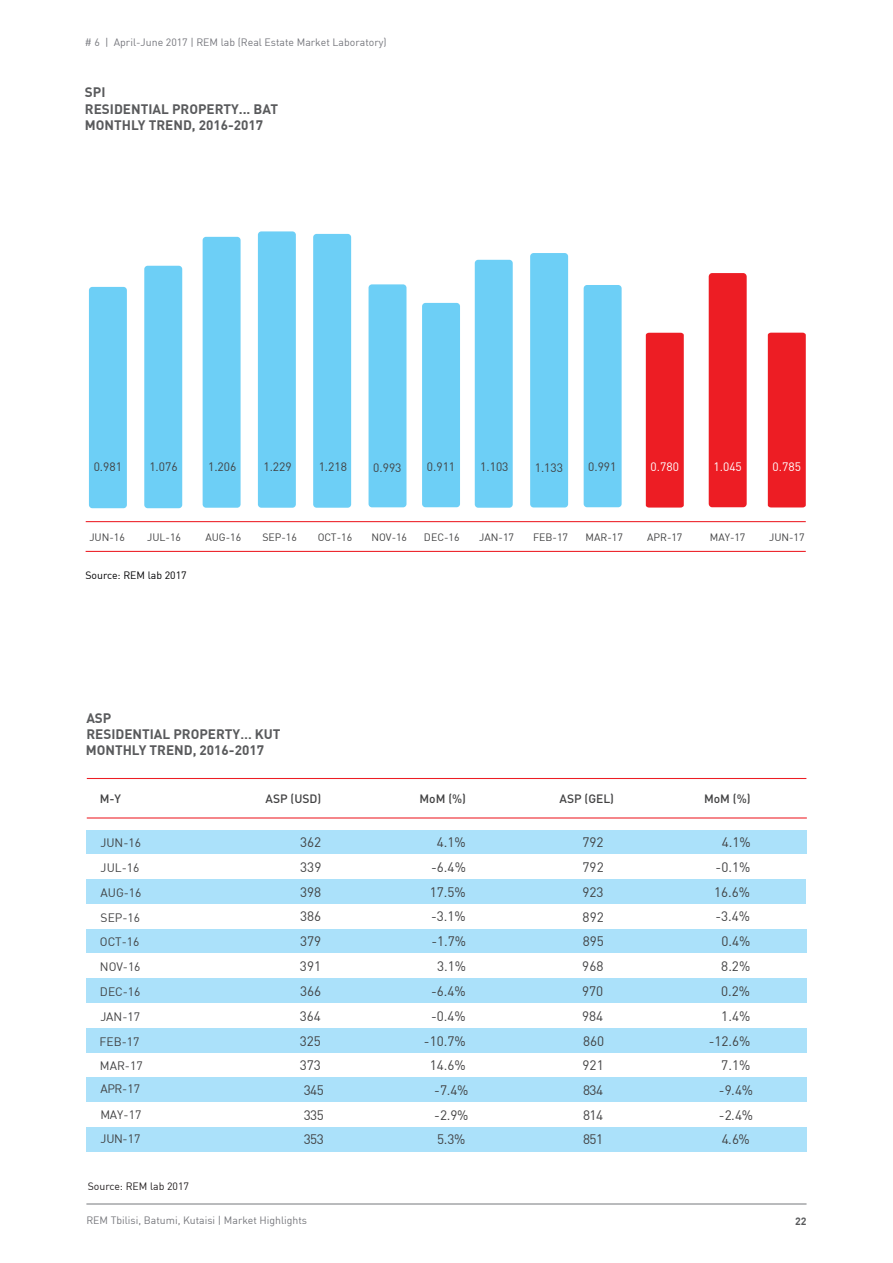
<style>
.page{position:relative;width:893px;height:1263px;background:#fff}
.page>*{position:absolute;margin:0;border:0;box-sizing:border-box;transform-origin:0 0}
.t1{font:13.5px "TBC Din Mtavruli";color:#414142}
.t2{font:700 13.5px/16.2px "TBC Din Mtavruli";color:#595a5c}
.t3{font:12px "TBC Din Mtavruli";color:#414142}
.t4{font:500 12px "TBC Din Mtavruli";color:#414142}
.t5{font:12px "TBC Din Mtavruli";color:#fff}
.t6{font:10.5px "TBC Din Mtavruli";color:#414142}
.t7{font:10.5px "TBC Din Mtavruli";color:#76777d}
.t8{font:10.5px "TBC Din Mtavruli";color:#76777c}
.t9{font:10.5px "TBC Din Mtavruli";color:#231f20}
.t10{font:10.5px "TBC Din Mtavruli";color:#010103}
.t11{font:700 10.5px "TBC Din Mtavruli";color:#595a5c}
</style>
<div class="page">
<hr style="left:86px;top:1203px;width:720px;height:1px;background:#939598">
<div style="left:87px;top:1028px;width:720px;height:25px;background:#abe1fa"></div>
<div style="left:87px;top:1077px;width:720px;height:25px;background:#abe1fa"></div>
<div style="left:86px;top:830px;width:720px;height:24px;background:#abe1fa"></div>
<div style="left:86px;top:879px;width:720px;height:25px;background:#abe1fa"></div>
<div style="left:86px;top:929px;width:720px;height:24px;background:#abe1fa"></div>
<div style="left:86px;top:978px;width:720px;height:25px;background:#abe1fa"></div>
<hr style="left:87px;top:778px;width:719px;height:1px;background:#ed1d24">
<hr style="left:87px;top:817px;width:720px;height:1px;background:#ed1d24">
<div style="left:86px;top:1127px;width:720px;height:25px;background:#abe1fa"></div>
<div style="left:203px;top:237px;width:38px;height:271px;background:#6dcff6;border-radius:3px"></div>
<div style="left:144px;top:266px;width:38px;height:242px;background:#6dcff6;border-radius:3px"></div>
<div style="left:89px;top:287px;width:38px;height:221px;background:#6dcff6;border-radius:3px"></div>
<hr style="left:86px;top:551px;width:720px;height:1px;background:#ed1d24">
<hr style="left:86px;top:521px;width:720px;height:1px;background:#ed1d24">
<div style="left:258px;top:231px;width:38px;height:277px;background:#6dcff6;border-radius:3px"></div>
<div style="left:313px;top:234px;width:38px;height:274px;background:#6dcff6;border-radius:3px"></div>
<div style="left:369px;top:284px;width:37px;height:223px;background:#6dcff6;border-radius:3px"></div>
<div style="left:422px;top:303px;width:38px;height:204px;background:#6dcff6;border-radius:3px"></div>
<div style="left:475px;top:260px;width:38px;height:248px;background:#6dcff6;border-radius:3px"></div>
<div style="left:530px;top:253px;width:38px;height:254px;background:#6dcff6;border-radius:3px"></div>
<div style="left:768px;top:333px;width:38px;height:174px;background:#ed1d24"></div>
<div style="left:646px;top:333px;width:38px;height:175px;background:#ed1d24"></div>
<div style="left:584px;top:285px;width:38px;height:222px;background:#6dcff6;border-radius:3px"></div>
<div style="left:709px;top:273px;width:38px;height:234px;background:#ed1d24;border-radius:4px"></div>
<p class="t7" style="left:85px;top:36px;width:303px"># 6 | April-June 2017 | REM lab (Real Estate Market Laboratory)</p>
<p class="t2" style="left:85px;top:84px;width:195px">SPI<br>RESIDENTIAL PROPERTY... BAT<br>MONTHLY TREND, 2016-2017</p>
<p class="t3" style="left:94px;top:459px;width:30px">0.981</p>
<p class="t3" style="left:149px;top:459px;width:30px">1.076</p>
<p class="t3" style="left:208px;top:459px;width:30px">1.206</p>
<p class="t3" style="left:263px;top:459px;width:30px">1.229</p>
<p class="t3" style="left:319px;top:459px;width:30px">1.218</p>
<p class="t3" style="left:373px;top:460px;width:30px">0.993</p>
<p class="t3" style="left:427px;top:459px;width:30px">0.911</p>
<p class="t3" style="left:480px;top:459px;width:30px">1.103</p>
<p class="t3" style="left:535px;top:460px;width:30px">1.133</p>
<p class="t3" style="left:588px;top:459px;width:30px">0.991</p>
<p class="t6" style="left:89px;top:530px;width:37px">JUN-16</p>
<p class="t6" style="left:147px;top:530px;width:35px">JUL-16</p>
<p class="t6" style="left:205px;top:530px;width:37px">AUG-16</p>
<p class="t10" style="left:85px;top:568px;width:103px">Source: REM lab 2017</p>
<p class="t6" style="left:262px;top:530px;width:36px">SEP-16</p>
<p class="t6" style="left:318px;top:530px;width:36px">OCT-16</p>
<p class="t6" style="left:371px;top:530px;width:37px">NOV-16</p>
<p class="t6" style="left:424px;top:530px;width:37px">DEC-16</p>
<p class="t6" style="left:479px;top:530px;width:36px">JAN-17</p>
<p class="t6" style="left:533px;top:530px;width:36px">FEB-17</p>
<p class="t6" style="left:586px;top:530px;width:39px">MAR-17</p>
<p class="t5" style="left:651px;top:459px;width:30px">0.780</p>
<p class="t5" style="left:713px;top:459px;width:30px">1.045</p>
<p class="t5" style="left:773px;top:459px;width:30px">0.785</p>
<p class="t6" style="left:647px;top:530px;width:37px">APR-17</p>
<p class="t6" style="left:710px;top:530px;width:37px">MAY-17</p>
<p class="t6" style="left:769px;top:530px;width:37px">JUN-17</p>
<p class="t2" style="left:86px;top:709px;width:196px">ASP<br>RESIDENTIAL PROPERTY… KUT<br>MONTHLY TREND, 2016-2017</p>
<p class="t4" style="left:100px;top:791px;width:23px">M-Y</p>
<p class="t4" style="left:266px;top:791px;width:57px">ASP (USD)</p>
<p class="t4" style="left:419px;top:791px;width:48px">MoM (%)</p>
<p class="t4" style="left:560px;top:791px;width:56px">ASP (GEL)</p>
<p class="t4" style="left:704px;top:791px;width:48px">MoM (%)</p>
<p class="t3" style="left:100px;top:835px;width:42px">JUN-16</p>
<p class="t1" style="left:300px;top:834px;width:23px">362</p>
<p class="t1" style="left:437px;top:834px;width:30px">4.1%</p>
<p class="t1" style="left:582px;top:834px;width:23px">792</p>
<p class="t1" style="left:722px;top:834px;width:30px">4.1%</p>
<p class="t3" style="left:101px;top:860px;width:40px">JUL-16</p>
<p class="t1" style="left:300px;top:859px;width:23px">339</p>
<p class="t1" style="left:431px;top:858px;width:36px">-6.4%</p>
<p class="t1" style="left:583px;top:859px;width:23px">792</p>
<p class="t1" style="left:716px;top:859px;width:36px">-0.1%</p>
<p class="t3" style="left:100px;top:885px;width:42px">AUG-16</p>
<p class="t1" style="left:300px;top:884px;width:23px">398</p>
<p class="t1" style="left:430px;top:883px;width:38px">17.5%</p>
<p class="t1" style="left:582px;top:883px;width:23px">923</p>
<p class="t1" style="left:714px;top:883px;width:38px">16.6%</p>
<p class="t3" style="left:101px;top:910px;width:41px">SEP-16</p>
<p class="t1" style="left:300px;top:908px;width:23px">386</p>
<p class="t1" style="left:431px;top:908px;width:36px">-3.1%</p>
<p class="t1" style="left:715px;top:908px;width:36px">-3.4%</p>
<p class="t1" style="left:583px;top:908px;width:23px">892</p>
<p class="t3" style="left:100px;top:934px;width:41px">OCT-16</p>
<p class="t1" style="left:300px;top:933px;width:23px">379</p>
<p class="t1" style="left:431px;top:933px;width:36px">-1.7%</p>
<p class="t1" style="left:583px;top:933px;width:23px">895</p>
<p class="t1" style="left:721px;top:933px;width:30px">0.4%</p>
<p class="t3" style="left:100px;top:959px;width:42px">NOV-16</p>
<p class="t1" style="left:300px;top:958px;width:23px">391</p>
<p class="t1" style="left:437px;top:958px;width:30px">3.1%</p>
<p class="t1" style="left:582px;top:958px;width:23px">968</p>
<p class="t1" style="left:721px;top:958px;width:30px">8.2%</p>
<p class="t3" style="left:100px;top:984px;width:42px">DEC-16</p>
<p class="t1" style="left:300px;top:983px;width:23px">366</p>
<p class="t1" style="left:431px;top:982px;width:36px">-6.4%</p>
<p class="t1" style="left:582px;top:982px;width:23px">970</p>
<p class="t1" style="left:721px;top:983px;width:30px">0.2%</p>
<p class="t3" style="left:100px;top:1009px;width:41px">JAN-17</p>
<p class="t1" style="left:300px;top:1007px;width:23px">364</p>
<p class="t1" style="left:431px;top:1007px;width:36px">-0.4%</p>
<p class="t1" style="left:582px;top:1007px;width:23px">984</p>
<p class="t1" style="left:721px;top:1007px;width:30px">1.4%</p>
<p class="t3" style="left:100px;top:1034px;width:41px">FEB-17</p>
<p class="t1" style="left:300px;top:1032px;width:23px">325</p>
<p class="t1" style="left:424px;top:1032px;width:43px">-10.7%</p>
<p class="t1" style="left:583px;top:1032px;width:23px">860</p>
<p class="t1" style="left:709px;top:1032px;width:43px">-12.6%</p>
<p class="t3" style="left:100px;top:1058px;width:44px">MAR-17</p>
<p class="t1" style="left:300px;top:1057px;width:23px">373</p>
<p class="t1" style="left:430px;top:1057px;width:38px">14.6%</p>
<p class="t1" style="left:583px;top:1057px;width:23px">921</p>
<p class="t1" style="left:721px;top:1057px;width:30px">7.1%</p>
<p class="t3" style="left:100px;top:1081px;width:41px">APR-17</p>
<p class="t1" style="left:304px;top:1081px;width:22px">345</p>
<p class="t1" style="left:434px;top:1081px;width:36px">-7.4%</p>
<p class="t1" style="left:583px;top:1081px;width:22px">834</p>
<p class="t1" style="left:719px;top:1081px;width:36px">-9.4%</p>
<p class="t3" style="left:100px;top:1107px;width:43px">MAY-17</p>
<p class="t1" style="left:304px;top:1106px;width:22px">335</p>
<p class="t1" style="left:434px;top:1106px;width:36px">-2.9%</p>
<p class="t1" style="left:583px;top:1106px;width:22px">814</p>
<p class="t1" style="left:719px;top:1106px;width:36px">-2.4%</p>
<p class="t3" style="left:100px;top:1131px;width:42px">JUN-17</p>
<p class="t1" style="left:304px;top:1130px;width:22px">353</p>
<p class="t1" style="left:437px;top:1130px;width:30px">5.3%</p>
<p class="t1" style="left:583px;top:1130px;width:22px">851</p>
<p class="t1" style="left:722px;top:1130px;width:30px">4.6%</p>
<p class="t9" style="left:88px;top:1179px;width:103px">Source: REM lab 2017</p>
<p class="t8" style="left:86px;top:1214px;width:222px">REM Tbilisi, Batumi, Kutaisi | Market Highlights</p>
<p class="t11" style="left:795px;top:1214px;width:13px">22</p>
</div>
